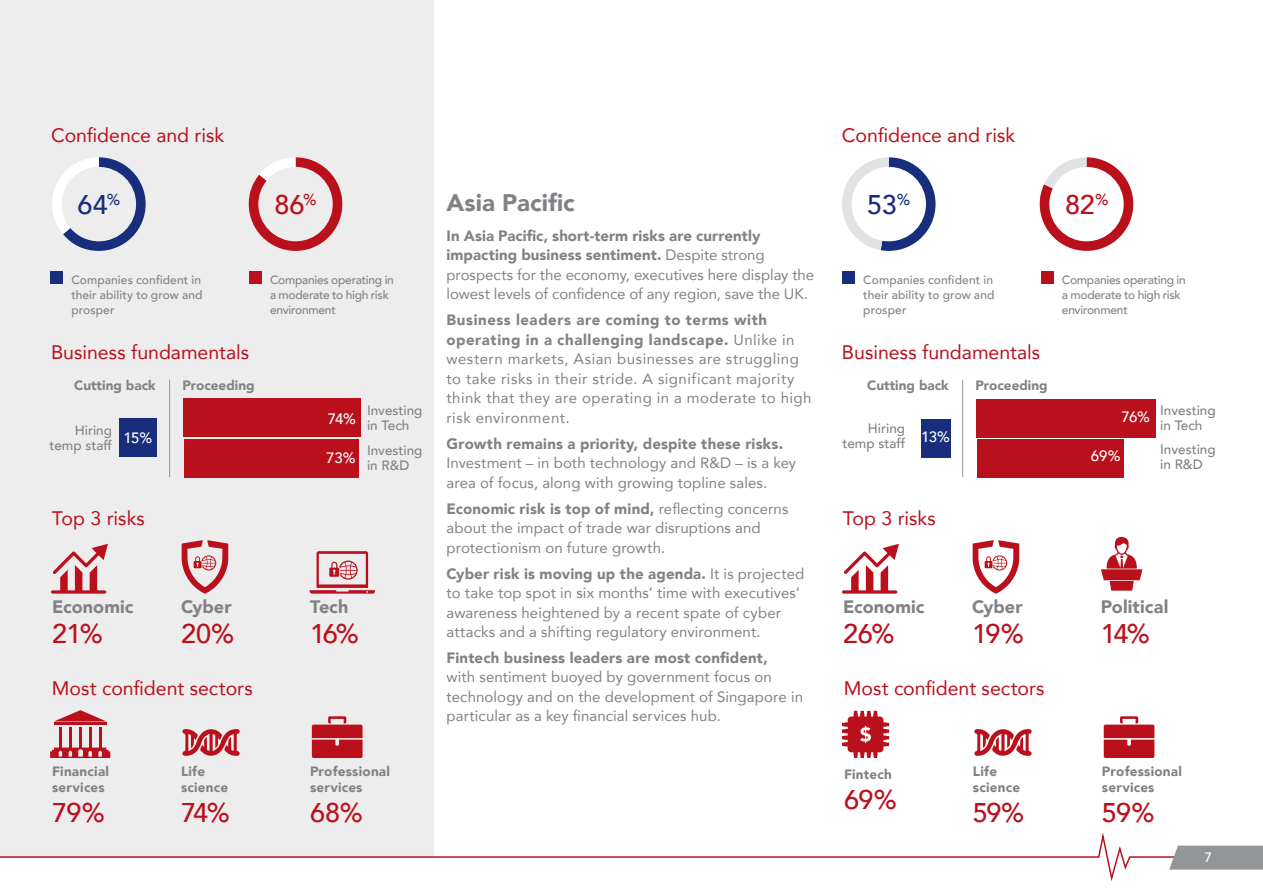
<style>
.page{position:relative;width:1263px;height:893px;background:#fff}
.page>*{position:absolute;margin:0;border:0;box-sizing:border-box;transform-origin:0 0}
.t1{font:500 27px "Avenir LT Com";letter-spacing:-.02em;color:#ba101c}
.t2{font:500 27px "Avenir LT Com";color:#182d7c}
.t3{font:900 24px "Avenir LT Com";letter-spacing:.005em;color:#808285}
.Red_Chart_Title{font:19.5px "Avenir LT Com";color:#ba101c}
.t4{font:900 18px "Avenir LT Com";letter-spacing:.005em;color:#808285}
.Body_Text_Grey{font:15px/19.5px "Avenir LT Com";letter-spacing:.01em;color:#808285}
.Body_Text_Grey-2{font:15px/19.5px "Avenir LT Com";letter-spacing:.03em;color:#808285}
.t5{font:500 15px "Avenir LT Com";letter-spacing:-.045em;color:#fff}
.t6{font:900 13.5px/16.5px "Avenir LT Com";letter-spacing:.015em;color:#808285}
.t7{font:500 13.5px/15px "Avenir LT Com";color:#808285}
.t8{font:500 13.5px "Avenir LT Com";color:#fff}
.Legend{font:500 12px/15px "Avenir LT Com";letter-spacing:-.015em;color:#808285;text-align:justify}
.s1{font-weight:900}
</style>
<div class="page">
<div style="left:0;top:0;width:434px;height:857px;background:#ededee"></div>
<svg style="left:249px;top:157px;width:93px;height:94px"></svg>
<svg style="left:52px;top:157px;width:94px;height:94px"></svg>
<svg style="left:1040px;top:157px;width:93px;height:94px"></svg>
<svg style="left:842px;top:157px;width:93px;height:94px"></svg>
<svg style="left:973px;top:540px;width:46px;height:54px"></svg>
<svg style="left:842px;top:544px;width:57px;height:50px"></svg>
<svg style="left:1101px;top:537px;width:41px;height:54px"></svg>
<div style="left:120px;top:419px;width:37px;height:38px;background:#182d7c"></div>
<div style="left:184px;top:439px;width:174px;height:38px;background:#ba101c"></div>
<div style="left:184px;top:399px;width:177px;height:38px;background:#ba101c"></div>
<hr style="left:169px;top:380px;width:1px;height:97px;background:#939598">
<div style="left:921px;top:419px;width:29px;height:38px;background:#182d7c"></div>
<div style="left:976px;top:439px;width:147px;height:38px;background:#ba101c"></div>
<div style="left:976px;top:399px;width:180px;height:38px;background:#ba101c"></div>
<hr style="left:962px;top:380px;width:1px;height:97px;background:#939598">
<hr style="left:54px;top:722px;width:52px;height:3px;background:#ba101c">
<hr style="left:59px;top:727px;width:3px;height:21px;background:#ba101c">
<hr style="left:69px;top:727px;width:3px;height:21px;background:#ba101c">
<hr style="left:79px;top:727px;width:3px;height:21px;background:#ba101c">
<hr style="left:89px;top:727px;width:3px;height:21px;background:#ba101c">
<hr style="left:99px;top:727px;width:3px;height:21px;background:#ba101c">
<svg style="left:55px;top:710px;width:50px;height:11px"></svg>
<svg style="left:50px;top:748px;width:60px;height:10px"></svg>
<svg style="left:182px;top:729px;width:58px;height:27px"></svg>
<svg style="left:974px;top:729px;width:58px;height:27px"></svg>
<svg style="left:312px;top:716px;width:51px;height:42px"></svg>
<svg style="left:1104px;top:716px;width:50px;height:42px"></svg>
<svg style="left:842px;top:711px;width:47px;height:47px"></svg>
<div style="left:50px;top:271px;width:13px;height:13px;background:#182d7c"></div>
<div style="left:249px;top:271px;width:12px;height:13px;background:#ba101c"></div>
<div style="left:842px;top:271px;width:13px;height:13px;background:#182d7c"></div>
<div style="left:1041px;top:271px;width:12px;height:13px;background:#ba101c"></div>
<svg style="left:182px;top:540px;width:46px;height:54px"></svg>
<svg style="left:51px;top:544px;width:57px;height:50px"></svg>
<svg style="left:310px;top:551px;width:65px;height:43px"></svg>
<svg style="left:0;top:833px;width:1263px;height:48px"></svg>
<svg style="left:1169px;top:846px;width:94px;height:24px;background:#999a9d"></svg>
<p class="Red_Chart_Title" style="left:51px;top:124px;width:175px">Confidence and risk</p>
<p class="t2" style="left:77px;top:189px;width:44px">64<sup>%</sup></p>
<p class="t1" style="left:274px;top:189px;width:44px">86<sup>%</sup></p>
<p class="t3" style="left:446px;top:188px;width:130px">Asia Pacific</p>
<p class="Red_Chart_Title" style="left:842px;top:124px;width:175px">Confidence and risk</p>
<p class="t2" style="left:867px;top:189px;width:44px">53<sup>%</sup></p>
<p class="t1" style="left:1065px;top:189px;width:45px">82<sup>%</sup></p>
<p class="Body_Text_Grey" style="left:446px;top:226px;width:369px"><span class="s1">In Asia Pacific, short-term risks are currently impacting business sentiment.</span> Despite strong prospects for the economy, executives here display the lowest levels of confidence of any region, save the UK.</p>
<p class="Body_Text_Grey-2" style="left:446px;top:310px;width:366px"><span class="s1">Business leaders are coming to terms with operating in a challenging landscape.</span> Unlike in western markets, Asian businesses are struggling to take risks in their stride. A significant majority think that they are operating in a moderate to high risk environment.</p>
<p class="Body_Text_Grey" style="left:446px;top:434px;width:351px"><span class="s1">Growth remains a priority, despite these risks.<br></span>Investment – in both technology and R&amp;D – is a key area of focus, along with growing topline sales.</p>
<p class="Body_Text_Grey" style="left:446px;top:499px;width:343px"><span class="s1">Economic risk is top of mind,</span> reflecting concerns about the impact of trade war disruptions and protectionism on future growth.</p>
<p class="Body_Text_Grey" style="left:446px;top:563px;width:359px"><span class="s1">Cyber risk is moving up the agenda.</span> It is projected to take top spot in six months’ time with executives’ awareness heightened by a recent spate of cyber attacks and a shifting regulatory environment.</p>
<p class="Body_Text_Grey" style="left:446px;top:648px;width:358px"><span class="s1">Fintech business leaders are most confident,<br></span>with sentiment buoyed by government focus on technology and on the development of Singapore in particular as a key financial services hub.</p>
<p class="Legend" style="left:71px;top:272px;width:133px">Companies confident in their ability to grow and prosper</p>
<p class="Legend" style="left:270px;top:272px;width:125px;text-align:left">Companies operating in a moderate to high risk environment</p>
<p class="Legend" style="left:863px;top:272px;width:133px">Companies confident in their ability to grow and prosper</p>
<p class="Legend" style="left:1062px;top:272px;width:125px;text-align:left">Companies operating in a moderate to high risk environment</p>
<p class="Red_Chart_Title" style="left:51px;top:340px;width:200px">Business fundamentals</p>
<p class="t6" style="left:74px;top:377px;width:83px">Cutting back</p>
<p class="t6" style="left:182px;top:377px;width:74px">Proceeding</p>
<p class="t5" style="left:124px;top:429px;width:30px">15%</p>
<p class="Red_Chart_Title" style="left:842px;top:340px;width:200px">Business fundamentals</p>
<p class="t6" style="left:867px;top:377px;width:83px">Cutting back</p>
<p class="t6" style="left:975px;top:377px;width:74px">Proceeding</p>
<p class="t5" style="left:921px;top:427px;width:30px">13%</p>
<p class="t7" style="left:367px;top:403px;width:57px">Investing in Tech</p>
<p class="t7" style="left:367px;top:443px;width:57px">Investing in R&amp;D</p>
<p class="t7" style="left:1160px;top:403px;width:57px">Investing in Tech</p>
<p class="t7" style="left:1160px;top:442px;width:57px">Investing in R&amp;D</p>
<p class="t5" style="left:1121px;top:408px;width:30px">76%</p>
<p class="t5" style="left:328px;top:410px;width:30px">74%</p>
<p class="t5" style="left:326px;top:448px;width:31px">73%</p>
<p class="t7" style="left:842px;top:421px;width:64px;text-align:right">Hiring temp staff</p>
<p class="t7" style="left:49px;top:423px;width:64px;text-align:right">Hiring temp staff</p>
<p class="t5" style="left:1091px;top:447px;width:31px">69%</p>
<p class="Red_Chart_Title" style="left:843px;top:506px;width:94px">Top 3 risks</p>
<p class="Red_Chart_Title" style="left:52px;top:506px;width:94px">Top 3 risks</p>
<p class="t4" style="left:181px;top:596px;width:52px">Cyber</p>
<p class="t1" style="left:181px;top:618px;width:55px">20%</p>
<p class="t4" style="left:310px;top:596px;width:40px">Tech</p>
<p class="t1" style="left:310px;top:618px;width:50px">16%</p>
<p class="t4" style="left:972px;top:596px;width:52px">Cyber</p>
<p class="t1" style="left:972px;top:618px;width:53px">19%</p>
<p class="t4" style="left:1101px;top:596px;width:69px">Political</p>
<p class="t1" style="left:1101px;top:618px;width:50px">14%</p>
<p class="t4" style="left:52px;top:596px;width:83px">Economic</p>
<p class="t1" style="left:52px;top:618px;width:52px">21%</p>
<p class="t4" style="left:843px;top:596px;width:83px">Economic</p>
<p class="t1" style="left:843px;top:618px;width:53px">26%</p>
<p class="Red_Chart_Title" style="left:52px;top:676px;width:202px">Most confident sectors</p>
<p class="Red_Chart_Title" style="left:844px;top:676px;width:202px">Most confident sectors</p>
<p class="t6" style="left:52px;top:763px;width:59px">Financial</p>
<p class="t6" style="left:52px;top:779px;width:54px">services</p>
<p class="t1" style="left:52px;top:797px;width:54px">79%</p>
<p class="t6" style="left:181px;top:763px;width:26px">Life</p>
<p class="t6" style="left:181px;top:779px;width:49px">science</p>
<p class="t1" style="left:181px;top:797px;width:50px">74%</p>
<p class="t6" style="left:310px;top:763px;width:82px">Professional services</p>
<p class="t1" style="left:310px;top:797px;width:54px">68%</p>
<p class="t6" style="left:844px;top:766px;width:49px">Fintech</p>
<p class="t1" style="left:844px;top:784px;width:54px">69%</p>
<p class="t6" style="left:973px;top:763px;width:26px">Life</p>
<p class="t6" style="left:973px;top:779px;width:49px">science</p>
<p class="t1" style="left:973px;top:797px;width:53px">59%</p>
<p class="t6" style="left:1102px;top:763px;width:82px">Professional services</p>
<p class="t1" style="left:1102px;top:797px;width:54px">59%</p>
<p class="t8" style="left:1204px;top:849px;width:9px">7</p>
</div>
